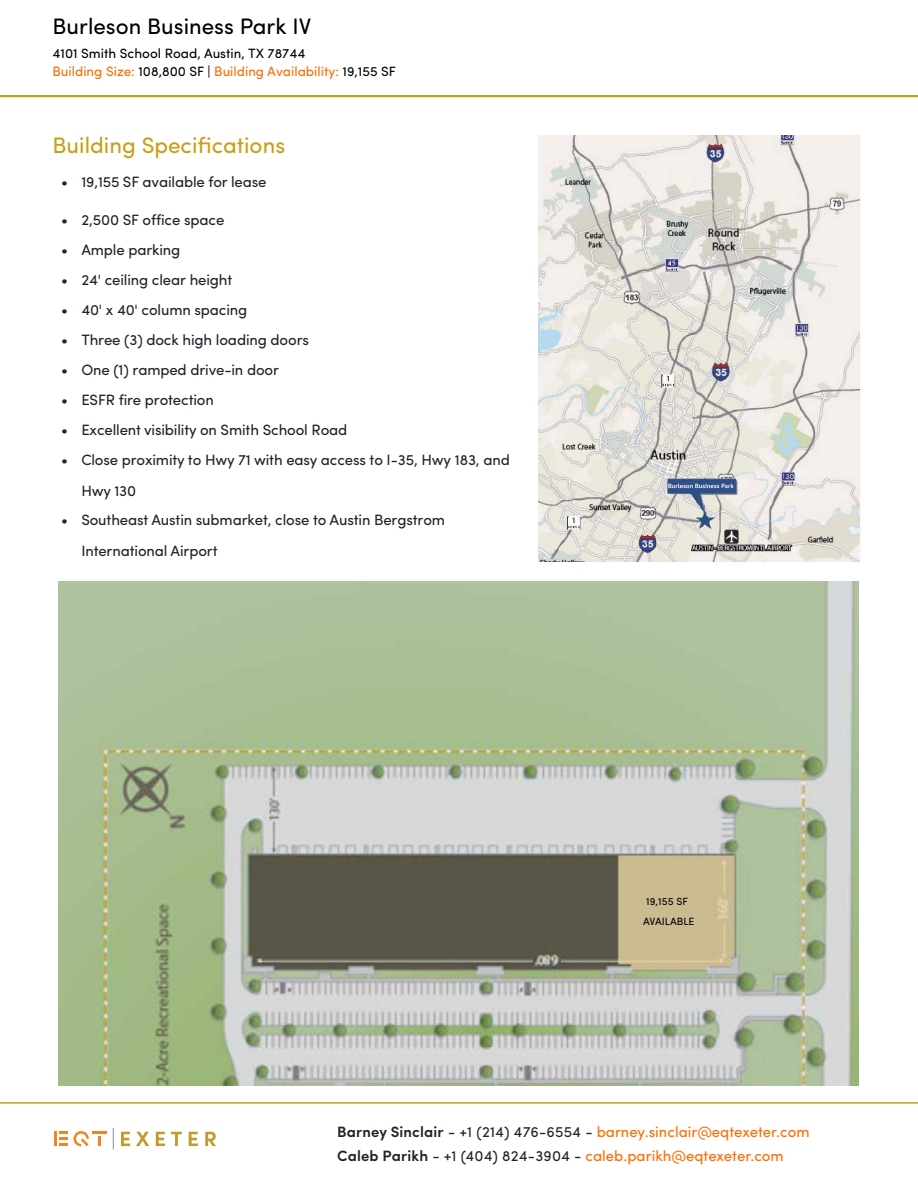
<style>
.page{position:relative;width:918px;height:1188px;background:#fff}
.page>*{position:absolute;margin:0;border:0;box-sizing:border-box;transform-origin:0 0}
.t1{font:22.5px "Sofia Pro";color:#c7a018}
.t2{font:22.35px "Sofia Pro";color:#000}
.t3{font:15px/30.9px "Sofia Pro";letter-spacing:-.01em;color:#1e242b}
.t4{font:15px/23.9px "Sofia Pro";color:#ff6b00}
.t5{font:13.5px/18.3px "Sofia Pro";color:#000}
.t6{font:10.5px/20.5px "Sofia Pro";color:#000}
.s1{color:#ff6b00}
.s2{font-weight:600;color:#1e242b}
.s3{color:#1e242b}
</style>
<div class="page">
<img style="left:58px;top:581px;width:801px;height:505px">
<hr style="left:93px;top:1131px;width:14px;height:3px;background:#f58220">
<svg style="left:59px;top:1131px;width:9px;height:15px"></svg>
<hr style="left:54px;top:1131px;width:3px;height:15px;background:#f58220">
<svg style="left:98px;top:1137px;width:3px;height:9px"></svg>
<svg style="left:74px;top:1131px;width:15px;height:15px"></svg>
<svg style="left:113px;top:1128px;width:1px;height:21px"></svg>
<svg style="left:121px;top:1132px;width:9px;height:14px"></svg>
<svg style="left:136px;top:1132px;width:13px;height:14px"></svg>
<svg style="left:156px;top:1132px;width:9px;height:14px"></svg>
<svg style="left:171px;top:1132px;width:11px;height:14px"></svg>
<svg style="left:189px;top:1132px;width:9px;height:14px"></svg>
<svg style="left:205px;top:1132px;width:11px;height:14px"></svg>
<hr style="left:0;top:95px;width:918px;height:2px;background:#c7a018">
<hr style="left:0;top:1102px;width:918px;height:2px;background:#c7a018">
<img style="left:539px;top:136px;width:321px;height:425px">
<h2 class="t2" style="left:52px;top:10px;width:260px">Burleson Business Park IV</h2>
<p class="t5" style="left:52px;top:43px;width:345px">4101 Smith School Road, Austin, TX 78744<br><span class="s1">Building Size:</span> 108,800 SF | <span class="s1">Building Availability:</span> 19,155 SF</p>
<h1 class="t1" style="left:52px;top:128px;width:234px">Building Specifications</h1>
<p class="t3" style="left:61px;top:165px;width:207px">• 19,155 SF available for lease</p>
<p class="t3" style="left:61px;top:203px;width:165px">• 2,500 SF office space</p>
<p class="t3" style="left:61px;top:233px;width:121px">• Ample parking</p>
<p class="t3" style="left:61px;top:263px;width:173px">• 24' ceiling clear height</p>
<p class="t3" style="left:61px;top:293px;width:188px">• 40' x 40' column spacing</p>
<p class="t3" style="left:61px;top:323px;width:249px">• Three (3) dock high loading doors</p>
<p class="t3" style="left:61px;top:353px;width:219px">• One (1) ramped drive-in door</p>
<p class="t3" style="left:61px;top:383px;width:154px">• ESFR fire protection</p>
<p class="t3" style="left:61px;top:413px;width:288px">• Excellent visibility on Smith School Road</p>
<p class="t3" style="left:81px;top:443px;width:430px;text-indent:-20px">• Close proximity to Hwy 71 with easy access to I-35, Hwy 183, and<br>Hwy 130</p>
<p class="t3" style="left:81px;top:503px;width:365px;text-indent:-20px">• Southeast Austin submarket, close to Austin Bergstrom<br>International Airport</p>
<p class="t6" style="left:643px;top:890px;width:53px">19,155 SF<br>AVAILABLE</p>
<p class="t4" style="left:337px;top:1119px;width:474px"><span class="s2">Barney Sinclair</span> <span class="s3">- +1 (214) 476-6554 -</span> barney.sinclair@eqtexeter.com<br><span class="s2">Caleb Parikh</span> <span class="s3">- +1 (404) 824-3904 -</span> caleb.parikh@eqtexeter.com</p>
</div>
